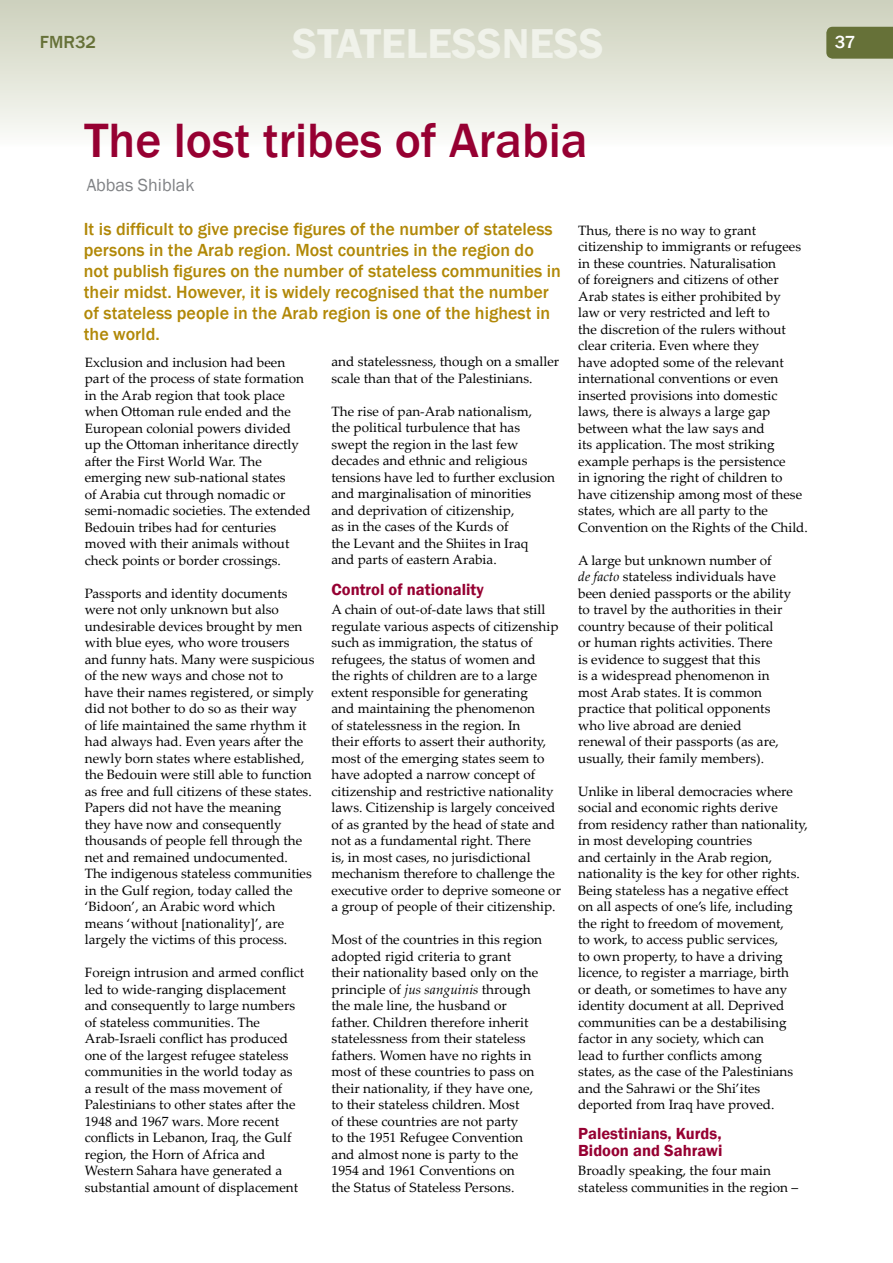
<style>
.page{position:relative;width:893px;height:1263px;background:#fff}
.page>*{position:absolute;margin:0;border:0;box-sizing:border-box;transform-origin:0 0}
.t1{font:500 49.5px "Franklin Gothic";color:#960032}
.t2{font:600 42.9px "Franklin Gothic";color:#f0f2ea}
.t3{font:500 18px/21px "Franklin Gothic";color:#b18807}
.t4{font:18px "Franklin Gothic";color:#808285}
.t5{font:500 18px "Franklin Gothic";color:#667138}
.t6{font:500 18px "Franklin Gothic";color:#fff}
.t7{font:600 16.5px/16.5px "Franklin Gothic";color:#960032}
.t8{font:13.5px/16.5px "Palatino Linotype";color:#000}
.s1{font-style:italic}
</style>
<div class="page">
<div style="left:0;top:0;width:893px;height:147px;background:linear-gradient(to bottom,#ccd0bb,#fbfcf9)"></div>
<div style="left:826px;top:27px;width:67px;height:32px;background:#667138"></div>
<h3 class="t5" style="left:40px;top:31px;width:58px">FMR32</h3>
<h2 class="t2" style="left:292px;top:17px;width:313px">STATELESSNESS</h2>
<h3 class="t6" style="left:835px;top:31px;width:22px">37</h3>
<h1 class="t1" style="left:85px;top:110px;width:504px">The lost tribes of Arabia</h1>
<h3 class="t4" style="left:87px;top:174px;width:109px">Abbas Shiblak</h3>
<p class="t3" style="left:84px;top:218px;width:479px">It is difficult to give precise figures of the number of stateless persons in the Arab region. Most countries in the region do not publish figures on the number of stateless communities in their midst. However, it is widely recognised that the number of stateless people in the Arab region is one of the highest in the world.</p>
<p class="t8" style="left:85px;top:353px;width:227px">Exclusion and inclusion had been part of the process of state formation in the Arab region that took place when Ottoman rule ended and the European colonial powers divided up the Ottoman inheritance directly after the First World War. The emerging new sub-national states<br>of Arabia cut through nomadic or semi-nomadic societies. The extended Bedouin tribes had for centuries moved with their animals without check points or border crossings.</p>
<p class="t8" style="left:85px;top:584px;width:231px">Passports and identity documents were not only unknown but also undesirable devices brought by men with blue eyes, who wore trousers and funny hats. Many were suspicious of the new ways and chose not to have their names registered, or simply did not bother to do so as their way<br>of life maintained the same rhythm it had always had. Even years after the newly born states where established, the Bedouin were still able to function as free and full citizens of these states.<br>Papers did not have the meaning<br>they have now and consequently thousands of people fell through the net and remained undocumented.<br>The indigenous stateless communities in the Gulf region, today called the ‘Bidoon’, an Arabic word which means ‘without [nationality]’, are largely the victims of this process.</p>
<p class="t8" style="left:85px;top:964px;width:221px">Foreign intrusion and armed conflict led to wide-ranging displacement and consequently to large numbers of stateless communities. The Arab-Israeli conflict has produced one of the largest refugee stateless communities in the world today as<br>a result of the mass movement of Palestinians to other states after the 1948 and 1967 wars. More recent conflicts in Lebanon, Iraq, the Gulf region, the Horn of Africa and Western Sahara have generated a substantial amount of displacement</p>
<p class="t8" style="left:332px;top:353px;width:229px">and statelessness, though on a smaller scale than that of the Palestinians.</p>
<p class="t8" style="left:332px;top:403px;width:225px">The rise of pan-Arab nationalism,<br>the political turbulence that has swept the region in the last few decades and ethnic and religious tensions have led to further exclusion and marginalisation of minorities and deprivation of citizenship,<br>as in the cases of the Kurds of<br>the Levant and the Shiites in Iraq<br>and parts of eastern Arabia.</p>
<p class="t7" style="left:332px;top:581px;width:154px">Control of nationality</p>
<p class="t8" style="left:332px;top:601px;width:231px">A chain of out-of-date laws that still regulate various aspects of citizenship such as immigration, the status of refugees, the status of women and<br>the rights of children are to a large extent responsible for generating<br>and maintaining the phenomenon<br>of statelessness in the region. In<br>their efforts to assert their authority, most of the emerging states seem to have adopted a narrow concept of citizenship and restrictive nationality laws. Citizenship is largely conceived of as granted by the head of state and not as a fundamental right. There<br>is, in most cases, no jurisdictional mechanism therefore to challenge the executive order to deprive someone or a group of people of their citizenship.</p>
<p class="t8" style="left:332px;top:931px;width:212px">Most of the countries in this region adopted rigid criteria to grant their nationality based only on the principle of <span class="s1">jus sanguinis</span> through the male line, the husband or father. Children therefore inherit statelessness from their stateless fathers. Women have no rights in most of these countries to pass on their nationality, if they have one, to their stateless children. Most<br>of these countries are not party<br>to the 1951 Refugee Convention and almost none is party to the 1954 and 1961 Conventions on<br>the Status of Stateless Persons.</p>
<p class="t8" style="left:578px;top:221px;width:231px">Thus, there is no way to grant citizenship to immigrants or refugees in these countries. Naturalisation<br>of foreigners and citizens of other Arab states is either prohibited by<br>law or very restricted and left to<br>the discretion of the rulers without clear criteria. Even where they<br>have adopted some of the relevant international conventions or even inserted provisions into domestic laws, there is always a large gap between what the law says and<br>its application. The most striking example perhaps is the persistence<br>in ignoring the right of children to have citizenship among most of these states, which are all party to the Convention on the Rights of the Child.</p>
<p class="t8" style="left:578px;top:551px;width:214px">A large but unknown number of<br><span class="s1">de facto</span> stateless individuals have been denied passports or the ability to travel by the authorities in their country because of their political<br>or human rights activities. There<br>is evidence to suggest that this<br>is a widespread phenomenon in most Arab states. It is common practice that political opponents who live abroad are denied renewal of their passports (as are, usually, their family members).</p>
<p class="t8" style="left:578px;top:782px;width:231px">Unlike in liberal democracies where social and economic rights derive from residency rather than nationality, in most developing countries<br>and certainly in the Arab region, nationality is the key for other rights.<br>Being stateless has a negative effect<br>on all aspects of one’s life, including the right to freedom of movement,<br>to work, to access public services,<br>to own property, to have a driving licence, to register a marriage, birth<br>or death, or sometimes to have any identity document at all. Deprived communities can be a destabilising factor in any society, which can<br>lead to further conflicts among<br>states, as the case of the Palestinians and the Sahrawi or the Shi’ites deported from Iraq have proved.</p>
<p class="t7" style="left:578px;top:1125px;width:146px">Palestinians, Kurds,<br>Bidoon and Sahrawi</p>
<p class="t8" style="left:578px;top:1162px;width:221px">Broadly speaking, the four main stateless communities in the region –</p>
</div>
